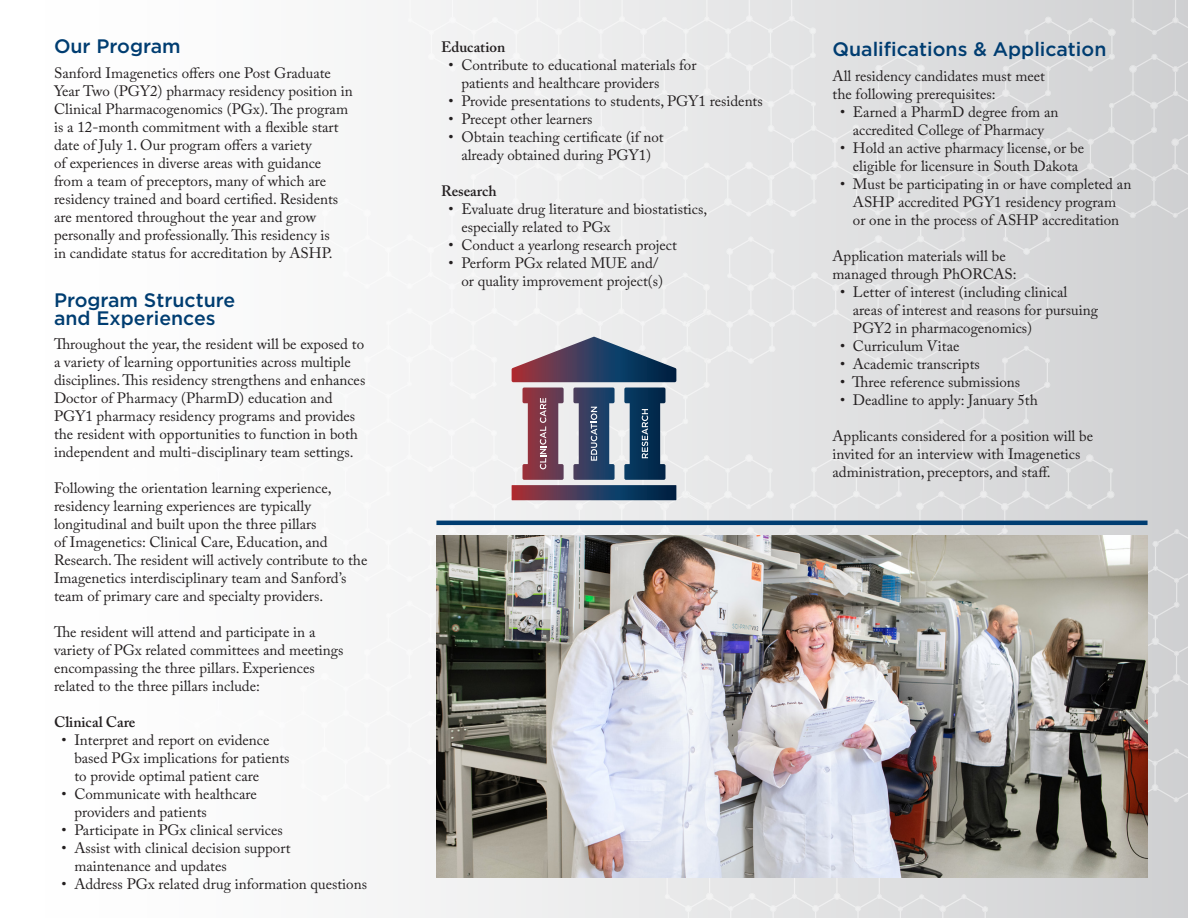
<style>
.page{position:relative;width:1188px;height:918px;background:#fff}
.page>*{position:absolute;margin:0;border:0;box-sizing:border-box;transform-origin:0 0}
.t1{font:500 19.5px/18px "Gotham";color:#003d71}
.Body_Text_2{font:15px/18px "Adobe Caslon Pro";color:#231f20}
.Body_Text_2-2{font:600 15px "Adobe Caslon Pro";color:#231f20}
</style>
<div class="page">
<svg style="left:902px;top:0;width:286px;height:17px;background:#d8d8da"></svg>
<svg style="left:902px;top:17px;width:286px;height:194px;background:#d7d8d9"></svg>
<svg style="left:1026px;top:0;width:127px;height:103px;background:#d5d5d7"></svg>
<svg style="left:393px;top:204px;width:509px;height:7px;fill:#ebecec"></svg>
<svg style="left:393px;top:0;width:509px;height:204px"></svg>
<svg style="left:393px;top:0;width:398px;height:91px;fill:#ededee"></svg>
<svg style="left:622px;top:802px;width:566px;height:116px;background:#dbdcdd"></svg>
<div style="left:836px;top:878px;width:152px;height:40px;background:#dedee0"></div>
<img style="left:437px;top:802px;width:711px;height:76px">
<img style="left:393px;top:211px;width:795px;height:591px">
<p class="t1" style="left:54px;top:37px;width:128px">Our Program</p>
<p class="Body_Text_2" style="left:54px;top:64px;width:300px">Sanford Imagenetics offers one Post Graduate Year Two (PGY2) pharmacy residency position in Clinical Pharmacogenomics (PGx). The program is a 12-month commitment with a flexible start date of July 1. Our program offers a variety<br>of experiences in diverse areas with guidance from a team of preceptors, many of which are residency trained and board certified. Residents are mentored throughout the year and grow personally and professionally. This residency is<br>in candidate status for accreditation by ASHP.</p>
<p class="t1" style="left:54px;top:291px;width:183px">Program Structure and Experiences</p>
<p class="Body_Text_2" style="left:54px;top:335px;width:313px">Throughout the year, the resident will be exposed to a variety of learning opportunities across multiple disciplines. This residency strengthens and enhances Doctor of Pharmacy (PharmD) education and PGY1 pharmacy residency programs and provides the resident with opportunities to function in both independent and multi-disciplinary team settings.</p>
<p class="Body_Text_2" style="left:54px;top:479px;width:315px">Following the orientation learning experience, residency learning experiences are typically longitudinal and built upon the three pillars<br>of Imagenetics: Clinical Care, Education, and Research. The resident will actively contribute to the Imagenetics interdisciplinary team and Sanford’s team of primary care and specialty providers.</p>
<p class="Body_Text_2" style="left:54px;top:623px;width:291px">The resident will attend and participate in a variety of PGx related committees and meetings encompassing the three pillars. Experiences related to the three pillars include:</p>
<p class="Body_Text_2-2" style="left:54px;top:714px;width:83px">Clinical Care</p>
<p class="Body_Text_2" style="left:74px;top:731px;width:217px;text-indent:-13px">• Interpret and report on evidence based PGx implications for patients to provide optimal patient care</p>
<p class="Body_Text_2" style="left:74px;top:785px;width:184px;text-indent:-13px">• Communicate with healthcare providers and patients</p>
<p class="Body_Text_2" style="left:62px;top:821px;width:223px">• Participate in PGx clinical services</p>
<p class="Body_Text_2" style="left:74px;top:839px;width:218px;text-indent:-13px">• Assist with clinical decision support maintenance and updates</p>
<p class="Body_Text_2" style="left:62px;top:875px;width:307px">• Address PGx related drug information questions</p>
<p class="Body_Text_2-2" style="left:441px;top:38px;width:66px">Education</p>
<p class="Body_Text_2" style="left:461px;top:56px;width:237px;text-indent:-13px">• Contribute to educational materials for patients and healthcare providers</p>
<p class="Body_Text_2" style="left:449px;top:92px;width:316px">• Provide presentations to students, PGY1 residents</p>
<p class="Body_Text_2" style="left:449px;top:110px;width:146px">• Precept other learners</p>
<p class="Body_Text_2" style="left:449px;top:128px;width:217px;text-align:center">• Obtain teaching certificate (if not already obtained during PGY1)</p>
<p class="Body_Text_2-2" style="left:441px;top:182px;width:57px">Research</p>
<p class="Body_Text_2" style="left:461px;top:200px;width:247px;text-indent:-13px">• Evaluate drug literature and biostatistics, especially related to PGx</p>
<p class="Body_Text_2" style="left:449px;top:236px;width:230px">• Conduct a yearlong research project</p>
<p class="Body_Text_2" style="left:461px;top:254px;width:203px;text-indent:-13px">• Perform PGx related MUE and/ or quality improvement project(s)</p>
<p class="t1" style="left:833px;top:40px;width:275px">Qualifications &amp; Application</p>
<p class="Body_Text_2" style="left:833px;top:67px;width:214px">All residency candidates must meet the following prerequisites:</p>
<p class="Body_Text_2" style="left:840px;top:103px;width:220px;text-align:center">• Earned a PharmD degree from an accredited College of Pharmacy</p>
<p class="Body_Text_2" style="left:840px;top:139px;width:245px;text-align:center">• Hold an active pharmacy license, or be eligible for licensure in South Dakota</p>
<p class="Body_Text_2" style="left:840px;top:175px;width:293px;text-align:center">• Must be participating in or have completed an<br>ASHP accredited PGY1 residency program<br>or one in the process of ASHP accreditation</p>
<p class="Body_Text_2" style="left:833px;top:247px;width:186px">Application materials will be managed through PhORCAS:</p>
<p class="Body_Text_2" style="left:853px;top:283px;width:247px;text-indent:-13px">• Letter of interest (including clinical areas of interest and reasons for pursuing<br>PGY2 in pharmacogenomics)</p>
<p class="Body_Text_2" style="left:840px;top:337px;width:121px">• Curriculum Vitae</p>
<p class="Body_Text_2" style="left:840px;top:355px;width:141px">• Academic transcripts</p>
<p class="Body_Text_2" style="left:840px;top:373px;width:181px">• Three reference submissions</p>
<p class="Body_Text_2" style="left:840px;top:391px;width:199px">• Deadline to apply: January 5th</p>
<p class="Body_Text_2" style="left:833px;top:427px;width:262px">Applicants considered for a position will be invited for an interview with Imagenetics administration, preceptors, and staff.</p>
</div>
